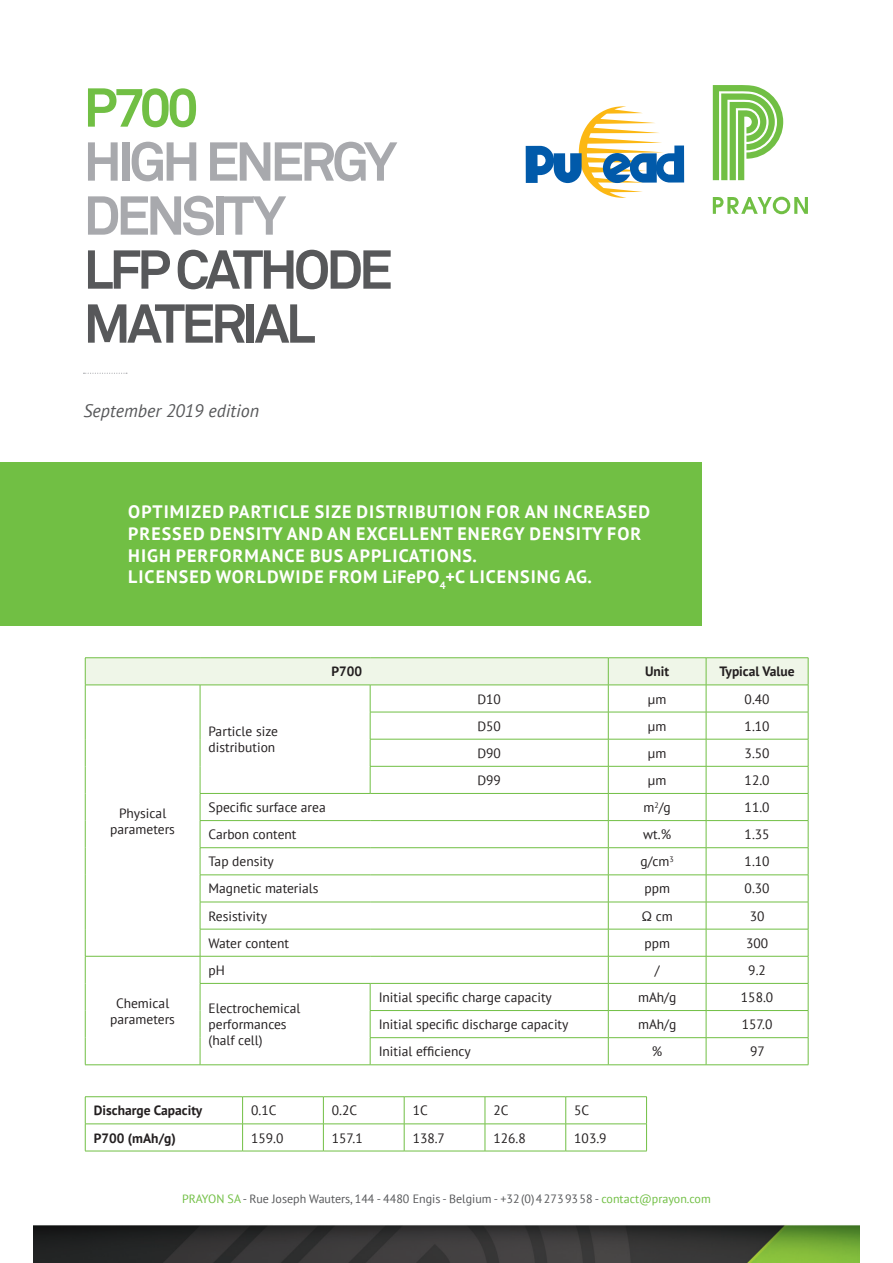
<style>
.page{position:relative;width:893px;height:1263px;background:#fff}
.page>*{position:absolute;margin:0;border:0;box-sizing:border-box;transform-origin:0 0}
.t1{font:700 54px/54px "Akkurat";letter-spacing:-.075em;color:#57585a}
.t2{font:700 18px/21.6px "PT Sans";letter-spacing:.055em;color:#fff}
.t3{font:italic 18px "PT Sans";color:#57585a}
.t4{font:13.5px/16.2px "PT Sans";color:#231f20;text-align:center}
.t5{font:700 13.5px "PT Sans";color:#231f20}
.t6{font:12px "PT Sans";color:#57585a}
.s1{color:#71bf44}
.s2{color:#a8a9ad}
</style>
<div class="page">
<img style="left:33px;top:1225px;width:826px;height:38px">
<svg style="left:713px;top:85px;width:95px;height:129px"></svg>
<svg style="left:83px;top:373px;width:44px;height:1px"></svg>
<div style="left:0;top:462px;width:702px;height:164px;background:#71bf44"></div>
<hr style="left:85px;top:657px;width:115px;height:1px;background:#71bf44">
<hr style="left:200px;top:657px;width:170px;height:1px;background:#71bf44">
<hr style="left:370px;top:657px;width:238px;height:1px;background:#71bf44">
<hr style="left:608px;top:657px;width:98px;height:1px;background:#71bf44">
<hr style="left:706px;top:657px;width:102px;height:1px;background:#71bf44">
<hr style="left:85px;top:1064px;width:115px;height:1px;background:#71bf44">
<hr style="left:200px;top:1064px;width:170px;height:1px;background:#71bf44">
<svg style="left:85px;top:658px;width:724px;height:406px"></svg>
<hr style="left:370px;top:1064px;width:238px;height:1px;background:#71bf44">
<hr style="left:608px;top:1064px;width:98px;height:1px;background:#71bf44">
<hr style="left:706px;top:1064px;width:102px;height:1px;background:#71bf44">
<hr style="left:85px;top:1096px;width:158px;height:1px;background:#71bf44">
<hr style="left:243px;top:1096px;width:80px;height:1px;background:#71bf44">
<hr style="left:323px;top:1096px;width:81px;height:1px;background:#71bf44">
<hr style="left:404px;top:1096px;width:81px;height:1px;background:#71bf44">
<hr style="left:485px;top:1096px;width:81px;height:1px;background:#71bf44">
<hr style="left:566px;top:1096px;width:81px;height:1px;background:#71bf44">
<hr style="left:85px;top:1123px;width:158px;height:1px;background:#71bf44">
<svg style="left:85px;top:1097px;width:1px;height:54px"></svg>
<hr style="left:243px;top:1123px;width:80px;height:1px;background:#71bf44">
<svg style="left:242px;top:1097px;width:1px;height:54px"></svg>
<hr style="left:323px;top:1123px;width:81px;height:1px;background:#71bf44">
<svg style="left:323px;top:1097px;width:1px;height:54px"></svg>
<hr style="left:404px;top:1123px;width:81px;height:1px;background:#71bf44">
<svg style="left:404px;top:1097px;width:1px;height:54px"></svg>
<hr style="left:485px;top:1123px;width:81px;height:1px;background:#71bf44">
<svg style="left:485px;top:1097px;width:1px;height:54px"></svg>
<hr style="left:566px;top:1123px;width:81px;height:1px;background:#71bf44">
<svg style="left:565px;top:1097px;width:1px;height:54px"></svg>
<svg style="left:646px;top:1097px;width:1px;height:54px"></svg>
<hr style="left:85px;top:1151px;width:158px;height:1px;background:#71bf44">
<hr style="left:243px;top:1151px;width:80px;height:1px;background:#71bf44">
<hr style="left:323px;top:1151px;width:81px;height:1px;background:#71bf44">
<hr style="left:404px;top:1151px;width:81px;height:1px;background:#71bf44">
<hr style="left:485px;top:1151px;width:81px;height:1px;background:#71bf44">
<hr style="left:566px;top:1151px;width:81px;height:1px;background:#71bf44">
<svg style="left:526px;top:106px;width:158px;height:92px"></svg>
<p class="t1" style="left:83px;top:81px;width:315px"><span class="s1">P700<br></span><span class="s2">HIGH ENERGY<br>DENSITY<br></span>LFP CATHODE<br>MATERIAL</p>
<p class="t3" style="left:83px;top:399px;width:177px">September 2019 edition</p>
<p class="t2" style="left:128px;top:501px;width:523px">OPTIMIZED PARTICLE SIZE DISTRIBUTION FOR AN INCREASED PRESSED DENSITY AND AN EXCELLENT ENERGY DENSITY FOR HIGH PERFORMANCE BUS APPLICATIONS.<br>LICENSED WORLDWIDE FROM LiFePO<sub>4</sub>+C LICENSING AG.</p>
<p class="t4" style="left:110px;top:804px;width:66px">Physical parameters</p>
<p class="t4" style="left:110px;top:994px;width:66px">Chemical parameters</p>
<p class="t4" style="left:209px;top:723px;width:71px;text-align:left">Particle size distribution</p>
<p class="t5" style="left:331px;top:663px;width:32px">P700</p>
<p class="t5" style="left:645px;top:663px;width:26px">Unit</p>
<p class="t5" style="left:720px;top:663px;width:76px">Typical Value</p>
<p class="t4" style="left:477px;top:690px;width:25px">D10</p>
<p class="t4" style="left:648px;top:690px;width:20px">μm</p>
<p class="t4" style="left:745px;top:690px;width:26px">0.40</p>
<p class="t4" style="left:477px;top:717px;width:25px">D50</p>
<p class="t4" style="left:648px;top:717px;width:20px">μm</p>
<p class="t4" style="left:745px;top:717px;width:26px">1.10</p>
<p class="t4" style="left:477px;top:745px;width:25px">D90</p>
<p class="t4" style="left:648px;top:745px;width:20px">μm</p>
<p class="t4" style="left:745px;top:745px;width:26px">3.50</p>
<p class="t4" style="left:477px;top:772px;width:25px">D99</p>
<p class="t4" style="left:648px;top:772px;width:20px">μm</p>
<p class="t4" style="left:745px;top:772px;width:26px">12.0</p>
<p class="t4" style="left:209px;top:799px;width:119px">Specific surface area</p>
<p class="t4" style="left:644px;top:799px;width:29px">m<sup>2</sup>/g</p>
<p class="t4" style="left:745px;top:799px;width:26px">11.0</p>
<p class="t4" style="left:209px;top:826px;width:89px">Carbon content</p>
<p class="t4" style="left:643px;top:826px;width:30px">wt.%</p>
<p class="t4" style="left:745px;top:826px;width:26px">1.35</p>
<p class="t4" style="left:209px;top:853px;width:67px">Tap density</p>
<p class="t4" style="left:640px;top:853px;width:35px">g/cm<sup>3</sup></p>
<p class="t4" style="left:745px;top:853px;width:26px">1.10</p>
<p class="t4" style="left:209px;top:880px;width:111px">Magnetic materials</p>
<p class="t4" style="left:644px;top:880px;width:27px">ppm</p>
<p class="t4" style="left:745px;top:880px;width:26px">0.30</p>
<p class="t4" style="left:209px;top:907px;width:60px">Resistivity</p>
<p class="t4" style="left:641px;top:907px;width:33px">Ω cm</p>
<p class="t4" style="left:750px;top:907px;width:16px">30</p>
<p class="t4" style="left:209px;top:934px;width:82px">Water content</p>
<p class="t4" style="left:644px;top:934px;width:27px">ppm</p>
<p class="t4" style="left:746px;top:934px;width:24px">300</p>
<p class="t4" style="left:209px;top:962px;width:18px">pH</p>
<p class="t4" style="left:655px;top:962px;width:6px">/</p>
<p class="t4" style="left:748px;top:962px;width:19px">9.2</p>
<p class="t4" style="left:209px;top:1000px;width:94px;text-align:left">Electrochemical performances (half cell)</p>
<p class="t4" style="left:379px;top:989px;width:175px">Initial specific charge capacity</p>
<p class="t4" style="left:638px;top:989px;width:40px">mAh/g</p>
<p class="t4" style="left:741px;top:989px;width:34px">158.0</p>
<p class="t4" style="left:379px;top:1016px;width:191px">Initial specific discharge capacity</p>
<p class="t4" style="left:638px;top:1016px;width:40px">mAh/g</p>
<p class="t4" style="left:742px;top:1016px;width:32px">157.0</p>
<p class="t4" style="left:379px;top:1043px;width:93px">Initial efficiency</p>
<p class="t4" style="left:652px;top:1043px;width:12px">%</p>
<p class="t4" style="left:750px;top:1043px;width:16px">97</p>
<p class="t5" style="left:94px;top:1102px;width:110px">Discharge Capacity</p>
<p class="t4" style="left:251px;top:1102px;width:27px">0.1C</p>
<p class="t4" style="left:332px;top:1102px;width:27px">0.2C</p>
<p class="t4" style="left:413px;top:1102px;width:17px">1C</p>
<p class="t4" style="left:493px;top:1102px;width:17px">2C</p>
<p class="t4" style="left:574px;top:1102px;width:17px">5C</p>
<p class="t5" style="left:94px;top:1129px;width:84px">P700 (mAh/g)</p>
<p class="t4" style="left:251px;top:1129px;width:34px">159.0</p>
<p class="t4" style="left:332px;top:1129px;width:32px">157.1</p>
<p class="t4" style="left:413px;top:1129px;width:34px">138.7</p>
<p class="t4" style="left:493px;top:1129px;width:34px">126.8</p>
<p class="t4" style="left:574px;top:1129px;width:34px">103.9</p>
<p class="t6" style="left:182px;top:1191px;width:530px"><span class="s1">PRAYON SA</span> - Rue Joseph Wauters, 144 - 4480 Engis - Belgium - +32(0)42739358 - <span class="s1">contact@prayon.com</span></p>
</div>
